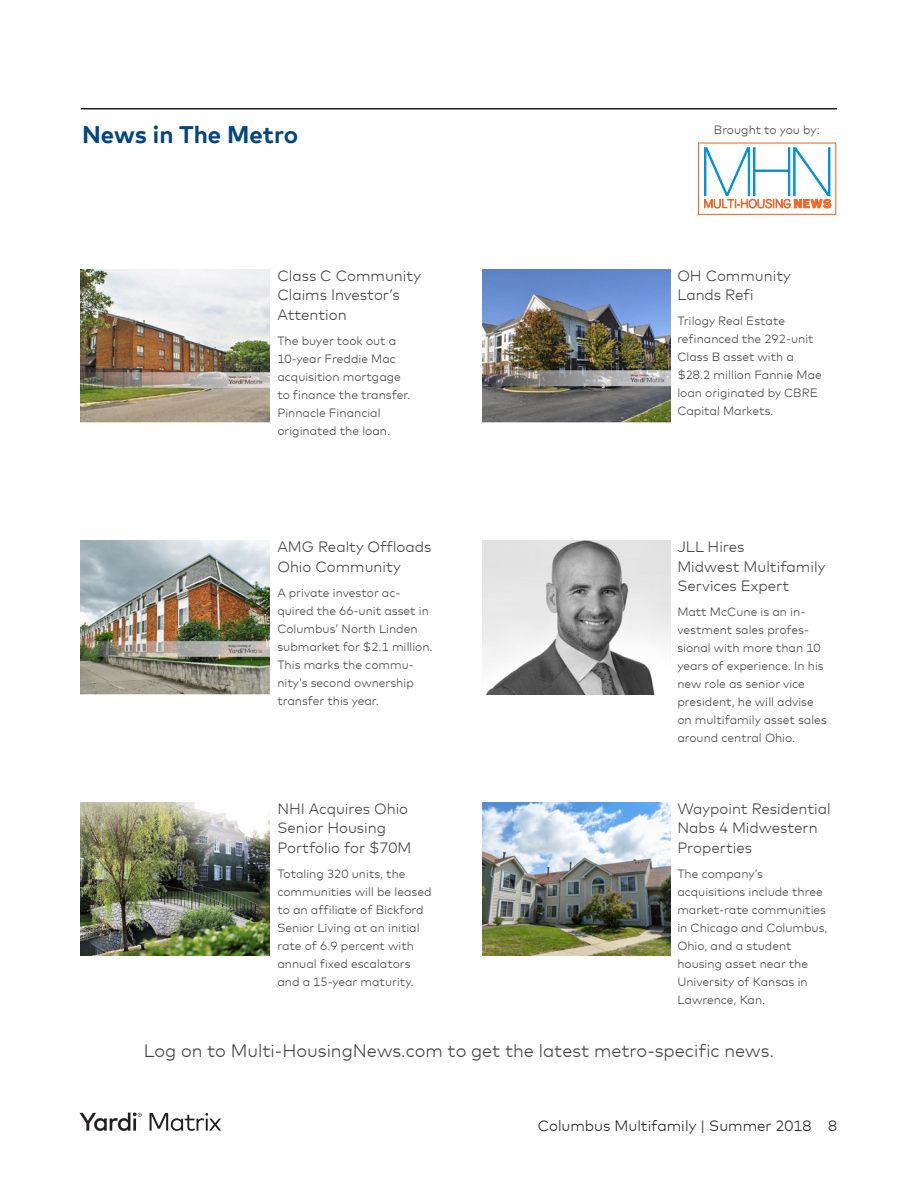
<style>
.page{position:relative;width:918px;height:1188px;background:#fff}
.page>*{position:absolute;margin:0;border:0;box-sizing:border-box;transform-origin:0 0}
.Matrix_SubHead{font:700 24px "Mark Offc Pro";color:#00467f}
.Matrix_News{font:300 18px "Mark Offc Pro";color:#3f3f3f}
.Matrix_News-2{font:300 15px/19.5px "Mark Offc Pro";color:#3f3f3f}
.t1{font:300 15px "Mark Offc Pro";color:#231f20}
.Matrix_News-3{font:300 12px/18px "Mark Offc Pro";color:#3f3f3f}
.Matrix_Body_Bullets{font:300 12px "Mark Offc Pro";color:#414141}
</style>
<div class="page">
<hr style="left:81px;top:108px;width:756px;height:2px;background:#231f20">
<svg style="left:80px;top:1112px;width:62px;height:19px"></svg>
<svg style="left:150px;top:1113px;width:71px;height:18px"></svg>
<div style="left:698px;top:143px;width:138px;height:72px;border:1px solid #f2672b"></div>
<svg style="left:704px;top:147px;width:128px;height:62px"></svg>
<img style="left:81px;top:269px;width:188px;height:154px">
<img style="left:81px;top:541px;width:188px;height:153px">
<img style="left:482px;top:269px;width:189px;height:153px">
<img style="left:81px;top:802px;width:188px;height:153px">
<img style="left:482px;top:802px;width:189px;height:153px">
<img style="left:482px;top:541px;width:189px;height:153px">
<p class="Matrix_SubHead" style="left:82px;top:116px;width:217px">News in The Metro</p>
<p class="Matrix_Body_Bullets" style="left:714px;top:120px;width:107px">Brought to you by:</p>
<p class="Matrix_News-2" style="left:277px;top:265px;width:145px">Class C Community<br>Claims Investor’s<br>Attention</p>
<p class="Matrix_News-3" style="left:277px;top:330px;width:135px">The buyer took out a<br>10-year Freddie Mac acquisition mortgage to finance the transfer.<br>Pinnacle Financial originated the loan.</p>
<p class="Matrix_News-2" style="left:277px;top:536px;width:156px">AMG Realty Offloads<br>Ohio Community</p>
<p class="Matrix_News-3" style="left:277px;top:582px;width:157px">A private investor ac&shy;quired the 66-unit asset in<br>Columbus’ North Linden submarket for $2.1 million.<br>This marks the commu&shy;nity’s second ownership transfer this year.</p>
<p class="Matrix_News-2" style="left:277px;top:798px;width:136px">NHI Acquires Ohio<br>Senior Housing<br>Portfolio for $70M</p>
<p class="Matrix_News-3" style="left:277px;top:863px;width:156px">Totaling 320 units, the communities will be leased to an affiliate of Bickford<br>Senior Living at an initial rate of 6.9 percent with annual fixed escalators and a 15-year maturity.</p>
<p class="Matrix_News-2" style="left:677px;top:265px;width:115px">OH Community<br>Lands Refi</p>
<p class="Matrix_News-3" style="left:677px;top:311px;width:146px">Trilogy Real Estate refinanced the 292-unit<br>Class B asset with a $28.2 million Fannie Mae loan originated by CBRE<br>Capital Markets.</p>
<p class="Matrix_News-2" style="left:677px;top:536px;width:150px">JLL Hires<br>Midwest Multifamily<br>Services Expert</p>
<p class="Matrix_News-3" style="left:677px;top:602px;width:151px">Matt McCune is an in&shy;vestment sales profes&shy;sional with more than 10 years of experience. In his new role as senior vice president, he will advise on multifamily asset sales around central Ohio.</p>
<p class="Matrix_News-2" style="left:677px;top:798px;width:155px">Waypoint Residential<br>Nabs 4 Midwestern<br>Properties</p>
<p class="Matrix_News-3" style="left:677px;top:863px;width:152px">The company’s acquisitions include three market-rate communities in Chicago and Columbus,<br>Ohio, and a student housing asset near the<br>University of Kansas in<br>Lawrence, Kan.</p>
<p class="Matrix_News" style="left:144px;top:1037px;width:632px">Log on to Multi-HousingNews.com to get the latest metro-specific news.</p>
<p class="t1" style="left:538px;top:1115px;width:301px">Columbus Multifamily | Summer 2018 8</p>
</div>
